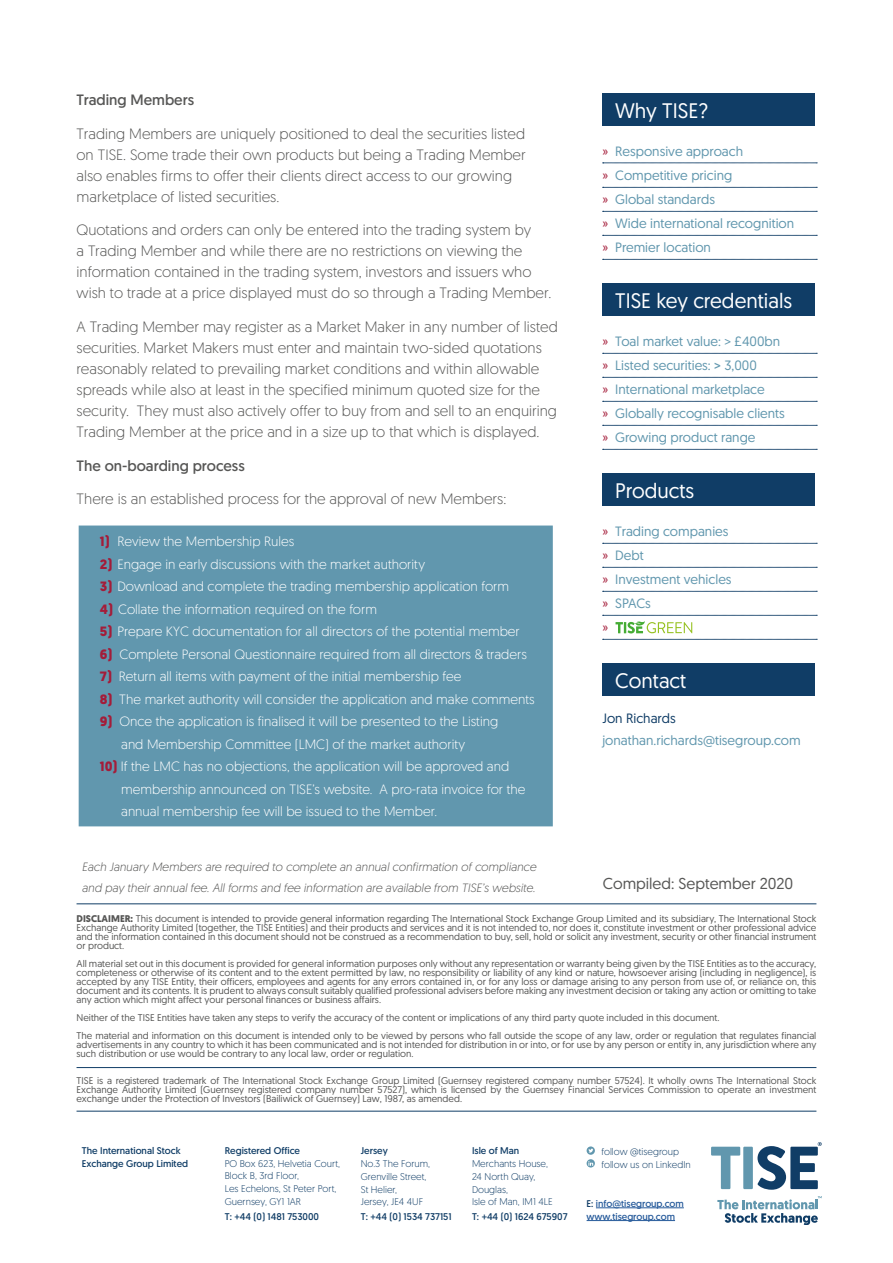
<style>
.page{position:relative;width:893px;height:1263px;background:#fff}
.page>*{position:absolute;margin:0;border:0;box-sizing:border-box;transform-origin:0 0}
.t1{font:21px "Geomanist";color:#fff}
.t2{font:15.75px "Geomanist";color:#575756}
.t3{font:300 15px/21px "Geomanist";color:#575756}
.t4{font:15px "Geomanist";color:#575756}
.t5{font:300 13.5px/22.5px "Geomanist";color:#fff}
.t6{font:13.5px/24px "Geomanist";color:#6197ae}
.t7{font:13.5px "Geomanist";color:#103d66}
.t8{font:italic 300 12px/21px "Geomanist";color:#575756}
.t9{font:9.75px/9px "Geomanist";color:#575756;text-align:justify}
.t10{font:300 9.75px/12.8px "Geomanist";color:#103d66}
.t11{font:9.75px/12.8px "Geomanist";color:#103d66}
.t12{font:9.75px/12.8px "Geomanist";color:#275b9b}
.s1{font-weight:700;color:#a41c39}
.s2{color:#a41c39}
.s3{font-style:inherit}
.s4{font-weight:700}
.s5{color:#103d66}
</style>
<div class="page">
<svg style="left:603px;top:163px;width:214px;height:1px"></svg>
<svg style="left:603px;top:187px;width:214px;height:1px"></svg>
<svg style="left:603px;top:211px;width:214px;height:1px"></svg>
<svg style="left:603px;top:235px;width:214px;height:1px"></svg>
<svg style="left:603px;top:259px;width:214px;height:1px"></svg>
<svg style="left:603px;top:353px;width:214px;height:1px"></svg>
<svg style="left:603px;top:377px;width:214px;height:1px"></svg>
<svg style="left:603px;top:401px;width:214px;height:1px"></svg>
<svg style="left:603px;top:425px;width:214px;height:1px"></svg>
<svg style="left:603px;top:449px;width:214px;height:1px"></svg>
<svg style="left:603px;top:543px;width:214px;height:1px"></svg>
<svg style="left:603px;top:567px;width:214px;height:1px"></svg>
<svg style="left:603px;top:591px;width:214px;height:1px"></svg>
<svg style="left:603px;top:639px;width:214px;height:1px"></svg>
<div style="left:602px;top:94px;width:213px;height:32px;background:#103d66"></div>
<div style="left:602px;top:284px;width:213px;height:32px;background:#103d66"></div>
<div style="left:602px;top:473px;width:213px;height:33px;background:#103d66"></div>
<div style="left:602px;top:663px;width:213px;height:33px;background:#103d66"></div>
<svg style="left:711px;top:1147px;width:29px;height:42px"></svg>
<div style="left:743px;top:1147px;width:10px;height:42px;background:#6197ae"></div>
<svg style="left:757px;top:1142px;width:65px;height:48px"></svg>
<svg style="left:717px;top:1196px;width:105px;height:28px"></svg>
<hr style="left:596px;top:1207px;width:88px;height:1px;background:#275b9b">
<hr style="left:587px;top:1220px;width:88px;height:1px;background:#275b9b">
<svg style="left:587px;top:1146px;width:8px;height:9px"></svg>
<svg style="left:588px;top:1149px;width:5px;height:3px"></svg>
<svg style="left:587px;top:1159px;width:8px;height:8px"></svg>
<svg style="left:588px;top:1161px;width:5px;height:5px"></svg>
<hr style="left:77px;top:903px;width:739px;height:1px;background:#103d66">
<hr style="left:77px;top:1067px;width:739px;height:1px;background:#103d66">
<hr style="left:77px;top:1111px;width:739px;height:1px;background:#103d66">
<div style="left:79px;top:525px;width:474px;height:301px;background:#6197ae;border:2px solid #6197ae"></div>
<svg style="left:603px;top:615px;width:214px;height:18px"></svg>
<h3 class="t4" style="left:77px;top:90px;width:119px">Trading Members</h3>
<p class="t3" style="left:77px;top:122px;width:451px">Trading Members are uniquely positioned to deal the securities listed on TISE. Some trade their own products but being a Trading Member also enables firms to offer their clients direct access to our growing marketplace of listed securities.</p>
<p class="t3" style="left:77px;top:219px;width:476px">Quotations and orders can only be entered into the trading system by<br>a Trading Member and while there are no restrictions on viewing the information contained in the trading system, investors and issuers who wish to trade at a price displayed must do so through a Trading Member.</p>
<p class="t3" style="left:77px;top:316px;width:483px">A Trading Member may register as a Market Maker in any number of listed securities. Market Makers must enter and maintain two-sided quotations reasonably related to prevailing market conditions and within allowable spreads while also at least in the specified minimum quoted size for the security. They must also actively offer to buy from and sell to an enquiring Trading Member at the price and in a size up to that which is displayed.</p>
<h3 class="t4" style="left:77px;top:455px;width:170px">The on-boarding process</h3>
<h3 class="t3" style="left:77px;top:488px;width:431px">There is an established process for the approval of new Members:</h3>
<h3 class="t5" style="left:100px;top:530px;width:196px"><span class="s1">1)</span> Review the Membership Rules</h3>
<h3 class="t5" style="left:100px;top:552px;width:327px"><span class="s1">2)</span> Engage in early discussions with the market authority</h3>
<h3 class="t5" style="left:100px;top:575px;width:411px"><span class="s1">3)</span> Download and complete the trading membership application form</h3>
<h3 class="t5" style="left:100px;top:597px;width:279px"><span class="s1">4)</span> Collate the information required on the form</h3>
<h3 class="t5" style="left:100px;top:620px;width:421px"><span class="s1">5)</span> Prepare KYC documentation for all directors of the potential member</h3>
<h3 class="t5" style="left:100px;top:642px;width:429px"><span class="s1">6)</span> Complete Personal Questionnaire required from all directors &amp; traders</h3>
<h3 class="t5" style="left:100px;top:665px;width:363px"><span class="s1">7)</span> Return all items with payment of the initial membership fee</h3>
<h3 class="t5" style="left:100px;top:687px;width:436px"><span class="s1">8)</span> The market authority will consider the application and make comments</h3>
<h3 class="t5" style="left:121px;top:710px;width:378px;text-indent:-21px"><span class="s1">9)</span> Once the application is finalised it will be presented to the Listing and Membership Committee (LMC) of the market authority</h3>
<h3 class="t5" style="left:121px;top:755px;width:406px;text-indent:-21px"><span class="s1">10)</span> If the LMC has no objections, the application will be approved and membership announced on TISE’s website. A pro-rata invoice for the annual membership fee will be issued to the Member.</h3>
<p class="t8" style="left:82px;top:856px;width:456px">Each January Members are required to complete an annual confirmation of compliance and pay their annual fee. All forms and fee information are available from TISE’s website.</p>
<h1 class="t1" style="left:615px;top:97px;width:95px">Why TISE?</h1>
<h3 class="t6" style="left:602px;top:139px;width:193px"><span class="s2">»</span> Responsive approach<br><span class="s2">»</span> Competitive pricing<br><span class="s2">»</span> Global standards<br><span class="s2">»</span> Wide international recognition <span class="s2">»</span> Premier location</h3>
<h1 class="t1" style="left:615px;top:287px;width:179px">TISE key credentials</h1>
<h3 class="t6" style="left:602px;top:329px;width:184px"><span class="s2">»</span> Toal market value: &gt; £400bn <span class="s2">»</span> Listed securities: <span class="s3">&gt;</span> 3,000<br><span class="s2">»</span> International marketplace<br><span class="s2">»</span> Globally recognisable clients <span class="s2">»</span> Growing product range</h3>
<h1 class="t1" style="left:615px;top:477px;width:81px">Products</h1>
<h3 class="t6" style="left:602px;top:519px;width:131px"><span class="s2">»</span> Trading companies <span class="s2">»</span> Debt<br><span class="s2">»</span> Investment vehicles <span class="s2">»</span> SPACs<br><span class="s2">»</span></h3>
<h1 class="t1" style="left:615px;top:667px;width:73px">Contact</h1>
<h3 class="t7" style="left:602px;top:709px;width:75px">Jon Richards</h3>
<h3 class="t6" style="left:602px;top:728px;width:200px">jonathan.richards@tisegroup.com</h3>
<h2 class="t2" style="left:603px;top:873px;width:192px">Compiled: September 2020</h2>
<p class="t9" style="left:77px;top:913px;width:741px"><span class="s4">DISCLAIMER:</span> This document is intended to provide general information regarding The International Stock Exchange Group Limited and its subsidiary, The International Stock Exchange Authority Limited (together, the TISE Entities) and their products and services and it is not intended to, nor does it, constitute investment or other professional advice and the information contained in this document should not be construed as a recommendation to buy, sell, hold or solicit any investment, security or other financial instrument or product.</p>
<p class="t9" style="left:77px;top:958px;width:741px">All material set out in this document is provided for general information purposes only without any representation or warranty being given by the TISE Entities as to the accuracy, completeness or otherwise of its content and to the extent permitted by law, no responsibility or liability of any kind or nature, howsoever arising (including in negligence), is accepted by any TISE Entity, their officers, employees and agents for any errors contained in, or for any loss or damage arising to any person from use of, or reliance on, this document and its contents. It is prudent to always consult suitably qualified professional advisers before making any investment decision or taking any action or omitting to take any action which might affect your personal finances or business affairs.</p>
<p class="t9" style="left:77px;top:1008px;width:741px;line-height:18px">Neither of the TISE Entities have taken any steps to verify the accuracy of the content or implications of any third party quote included in this document.<br>The material and information on this document is intended only to be viewed by persons who fall outside the scope of any law, order or regulation that regulates financial</p>
<p class="t9" style="left:77px;top:1039px;width:741px">advertisements in any country to which it has been communicated and is not intended for distribution in or into, or for use by any person or entity in, any jurisdiction where any such distribution or use would be contrary to any local law, order or regulation.</p>
<p class="t9" style="left:77px;top:1075px;width:741px">TISE is a registered trademark of The International Stock Exchange Group Limited (Guernsey registered company number 57524). It wholly owns The International Stock Exchange Authority Limited (Guernsey registered company number 57527), which is licensed by the Guernsey Financial Services Commission to operate an investment exchange under the Protection of Investors (Bailiwick of Guernsey) Law, 1987, as amended.</p>
<p class="t11" style="left:82px;top:1144px;width:108px">The International Stock<br>Exchange Group Limited</p>
<p class="t11" style="left:225px;top:1144px;width:77px">Registered Office</p>
<p class="t10" style="left:225px;top:1156px;width:117px">PO Box 623, Helvetia Court,<br>Block B, 3rd Floor,<br>Les Echelons, St Peter Port,<br>Guernsey, GY1 1AR</p>
<p class="t11" style="left:225px;top:1210px;width:96px">T: +44 (0) 1481 753000</p>
<p class="t11" style="left:361px;top:1144px;width:29px">Jersey</p>
<p class="t10" style="left:361px;top:1157px;width:71px">No.3 The Forum,<br>Grenville Street,<br>St Helier,<br>Jersey, JE4 4UF</p>
<p class="t11" style="left:361px;top:1210px;width:92px">T: +44 (0) 1534 737151</p>
<p class="t11" style="left:472px;top:1144px;width:49px">Isle of Man</p>
<p class="t10" style="left:472px;top:1157px;width:82px">Merchants House,<br>24 North Quay,<br>Douglas,<br>Isle of Man, IM1 4LE</p>
<p class="t11" style="left:472px;top:1210px;width:97px">T: +44 (0) 1624 675907</p>
<p class="t10" style="left:601px;top:1144px;width:91px">follow @tisegroup follow us on LinkedIn</p>
<p class="t12" style="left:587px;top:1197px;width:99px"><span class="s5">E:</span> info@tisegroup.com www.tisegroup.com</p>
</div>
